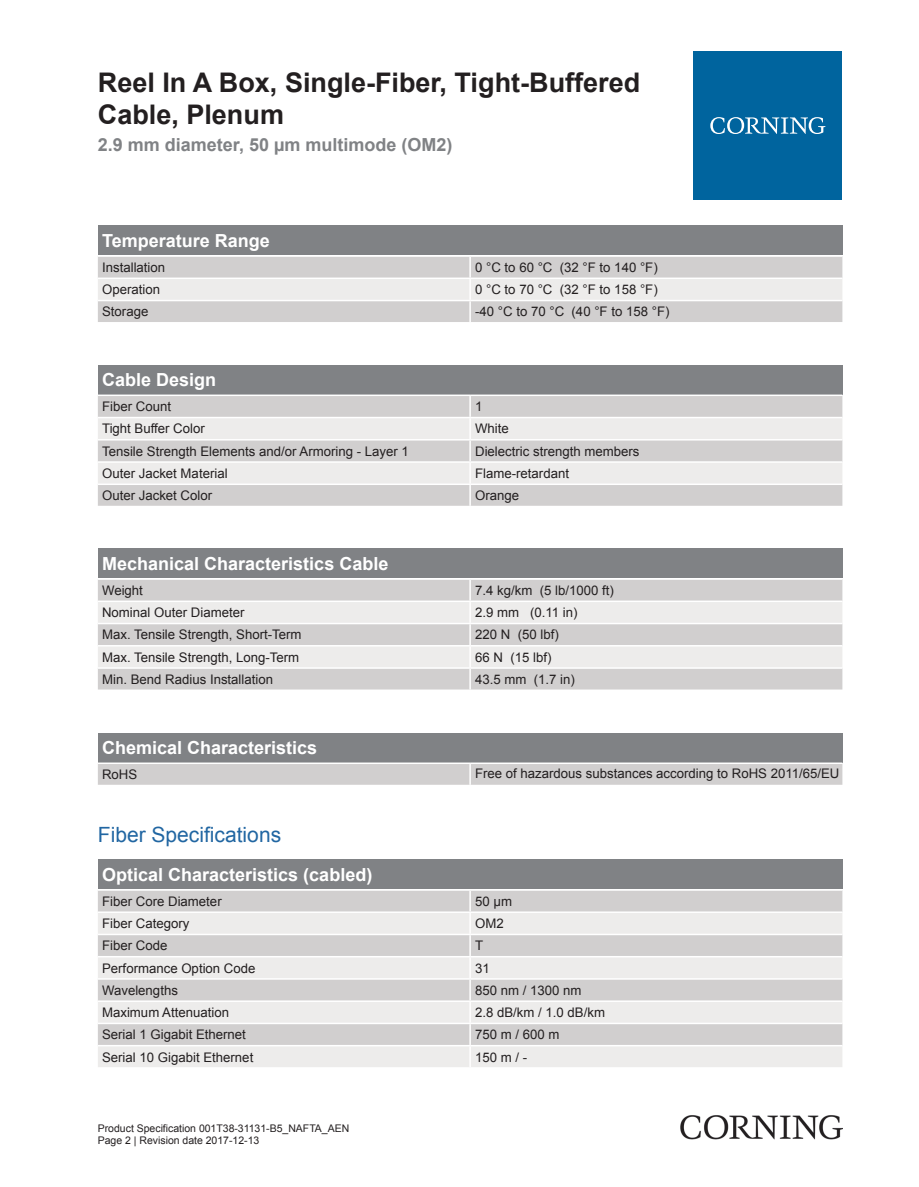
<style>
.page{position:relative;width:919px;height:1187px;background:#fff}
.page>*{position:absolute;margin:0;border:0;box-sizing:border-box;transform-origin:0 0}
.t1{font:700 27px/32.4px "Arial";color:#231f20}
.t2{font:21px "Arial";color:#2166a2}
.t3{font:700 18px "Arial";color:#fff}
.t4{font:700 18px "Arial";color:#808285}
.t5{font:13.2px "Arial";color:#231f20}
.t6{font:10.5px/12.6px "Arial";color:#231f20}
</style>
<div class="page">
<div style="left:98px;top:225px;width:744px;height:30px;background:#808285"></div>
<div style="left:98px;top:257px;width:744px;height:65px;background:#d1cfcf"></div>
<div style="left:98px;top:279px;width:744px;height:21px;background:#edeceb"></div>
<hr style="left:469px;top:257px;width:2px;height:20px;background:#fff">
<hr style="left:469px;top:279px;width:2px;height:21px;background:#fff">
<hr style="left:469px;top:301px;width:2px;height:21px;background:#fff">
<hr style="left:98px;top:277px;width:372px;height:2px;background:#fff">
<hr style="left:470px;top:277px;width:372px;height:2px;background:#fff">
<hr style="left:98px;top:300px;width:372px;height:1px;background:#fff">
<hr style="left:470px;top:300px;width:372px;height:1px;background:#fff">
<div style="left:98px;top:365px;width:744px;height:29px;background:#808285"></div>
<div style="left:98px;top:396px;width:744px;height:109px;background:#d1cfcf"></div>
<svg style="left:98px;top:418px;width:744px;height:65px;background:#e3e2e2"></svg>
<hr style="left:469px;top:396px;width:2px;height:21px;background:#fff">
<hr style="left:469px;top:418px;width:2px;height:21px;background:#fff">
<hr style="left:469px;top:440px;width:2px;height:21px;background:#fff">
<hr style="left:469px;top:463px;width:2px;height:20px;background:#fff">
<hr style="left:469px;top:485px;width:2px;height:20px;background:#fff">
<hr style="left:98px;top:417px;width:372px;height:1px;background:#fff">
<hr style="left:470px;top:417px;width:372px;height:1px;background:#fff">
<hr style="left:98px;top:439px;width:372px;height:1px;background:#fff">
<hr style="left:470px;top:439px;width:372px;height:1px;background:#fff">
<hr style="left:98px;top:461px;width:372px;height:2px;background:#fff">
<hr style="left:470px;top:461px;width:372px;height:2px;background:#fff">
<hr style="left:98px;top:483px;width:372px;height:2px;background:#fff">
<hr style="left:470px;top:483px;width:372px;height:2px;background:#fff">
<div style="left:98px;top:548px;width:744px;height:30px;background:#808285"></div>
<div style="left:98px;top:580px;width:744px;height:109px;background:#d1cfcf"></div>
<svg style="left:98px;top:602px;width:744px;height:65px;background:#e3e2e1"></svg>
<hr style="left:469px;top:579px;width:2px;height:21px;background:#fff">
<hr style="left:469px;top:602px;width:2px;height:20px;background:#fff">
<hr style="left:469px;top:624px;width:2px;height:21px;background:#fff">
<hr style="left:469px;top:646px;width:2px;height:21px;background:#fff">
<hr style="left:469px;top:668px;width:2px;height:21px;background:#fff">
<hr style="left:98px;top:600px;width:372px;height:2px;background:#fff">
<hr style="left:470px;top:600px;width:372px;height:2px;background:#fff">
<hr style="left:98px;top:622px;width:372px;height:2px;background:#fff">
<hr style="left:470px;top:622px;width:372px;height:2px;background:#fff">
<hr style="left:98px;top:645px;width:372px;height:1px;background:#fff">
<hr style="left:470px;top:645px;width:372px;height:1px;background:#fff">
<hr style="left:98px;top:667px;width:372px;height:1px;background:#fff">
<hr style="left:470px;top:667px;width:372px;height:1px;background:#fff">
<div style="left:98px;top:732px;width:744px;height:30px;background:#808285"></div>
<div style="left:98px;top:764px;width:744px;height:20px;background:#d1cfcf"></div>
<hr style="left:469px;top:764px;width:2px;height:20px;background:#fff">
<div style="left:98px;top:859px;width:744px;height:30px;background:#808285"></div>
<div style="left:98px;top:890px;width:744px;height:21px;background:#d1cfcf"></div>
<svg style="left:98px;top:913px;width:744px;height:154px;background:#e1e0df"></svg>
<hr style="left:469px;top:890px;width:2px;height:21px;background:#fff">
<hr style="left:469px;top:912px;width:2px;height:21px;background:#fff">
<hr style="left:469px;top:935px;width:2px;height:20px;background:#fff">
<hr style="left:469px;top:957px;width:2px;height:21px;background:#fff">
<hr style="left:469px;top:979px;width:2px;height:21px;background:#fff">
<hr style="left:469px;top:1001px;width:2px;height:21px;background:#fff">
<hr style="left:469px;top:1024px;width:2px;height:20px;background:#fff">
<hr style="left:469px;top:1046px;width:2px;height:21px;background:#fff">
<hr style="left:98px;top:933px;width:372px;height:2px;background:#fff">
<hr style="left:470px;top:933px;width:372px;height:2px;background:#fff">
<hr style="left:98px;top:955px;width:372px;height:2px;background:#fff">
<hr style="left:470px;top:955px;width:372px;height:2px;background:#fff">
<hr style="left:98px;top:978px;width:372px;height:1px;background:#fff">
<hr style="left:470px;top:978px;width:372px;height:1px;background:#fff">
<hr style="left:98px;top:1000px;width:372px;height:1px;background:#fff">
<hr style="left:470px;top:1000px;width:372px;height:1px;background:#fff">
<hr style="left:98px;top:1022px;width:372px;height:2px;background:#fff">
<hr style="left:470px;top:1022px;width:372px;height:2px;background:#fff">
<hr style="left:98px;top:1044px;width:372px;height:2px;background:#fff">
<hr style="left:470px;top:1044px;width:372px;height:2px;background:#fff">
<div style="left:693px;top:51px;width:149px;height:149px;background:#00649e"></div>
<svg style="left:710px;top:117px;width:115px;height:17px"></svg>
<img style="left:680px;top:1115px;width:162px;height:24px">
<h1 class="t1" style="left:98px;top:66px;width:544px">Reel In A Box, Single-Fiber, Tight-Buffered<br>Cable, Plenum</h1>
<h3 class="t4" style="left:98px;top:132px;width:356px">2.9 mm diameter, 50 µm multimode (OM2)</h3>
<h3 class="t3" style="left:102px;top:228px;width:169px">Temperature Range</h3>
<p class="t5" style="left:102px;top:258px;width:65px">Installation</p>
<p class="t5" style="left:475px;top:258px;width:184px">0 °C to 60 °C (32 °F to 140 °F)</p>
<p class="t5" style="left:102px;top:280px;width:59px">Operation</p>
<p class="t5" style="left:475px;top:280px;width:184px">0 °C to 70 °C (32 °F to 158 °F)</p>
<p class="t5" style="left:102px;top:302px;width:48px">Storage</p>
<p class="t5" style="left:475px;top:302px;width:196px">-40 °C to 70 °C (40 °F to 158 °F)</p>
<h3 class="t3" style="left:102px;top:367px;width:116px">Cable Design</h3>
<p class="t5" style="left:102px;top:397px;width:70px">Fiber Count</p>
<p class="t5" style="left:475px;top:397px;width:9px">1</p>
<p class="t5" style="left:102px;top:419px;width:104px">Tight Buffer Color</p>
<p class="t5" style="left:475px;top:419px;width:35px">White</p>
<p class="t5" style="left:102px;top:442px;width:308px">Tensile Strength Elements and/or Armoring - Layer 1</p>
<p class="t5" style="left:475px;top:442px;width:166px">Dielectric strength members</p>
<p class="t5" style="left:102px;top:464px;width:127px">Outer Jacket Material</p>
<p class="t5" style="left:475px;top:464px;width:95px">Flame-retardant</p>
<p class="t5" style="left:102px;top:486px;width:112px">Outer Jacket Color</p>
<p class="t5" style="left:475px;top:486px;width:46px">Orange</p>
<h3 class="t3" style="left:102px;top:550px;width:288px">Mechanical Characteristics Cable</h3>
<p class="t5" style="left:102px;top:581px;width:42px">Weight</p>
<p class="t5" style="left:475px;top:581px;width:140px">7.4 kg/km (5 lb/1000 ft)</p>
<p class="t5" style="left:102px;top:603px;width:144px">Nominal Outer Diameter</p>
<p class="t5" style="left:475px;top:603px;width:104px">2.9 mm (0.11 in)</p>
<p class="t5" style="left:102px;top:625px;width:201px">Max. Tensile Strength, Short-Term</p>
<p class="t5" style="left:475px;top:625px;width:85px">220 N (50 lbf)</p>
<p class="t5" style="left:102px;top:648px;width:199px">Max. Tensile Strength, Long-Term</p>
<p class="t5" style="left:475px;top:648px;width:78px">66 N (15 lbf)</p>
<p class="t5" style="left:102px;top:670px;width:172px">Min. Bend Radius Installation</p>
<p class="t5" style="left:475px;top:670px;width:101px">43.5 mm (1.7 in)</p>
<h3 class="t3" style="left:102px;top:735px;width:217px">Chemical Characteristics</h3>
<p class="t5" style="left:102px;top:765px;width:37px">RoHS</p>
<p class="t5" style="left:475px;top:764px;width:366px">Free of hazardous substances according to RoHS 2011/65/EU</p>
<h2 class="t2" style="left:98px;top:820px;width:185px">Fiber Specifications</h2>
<h3 class="t3" style="left:102px;top:861px;width:272px">Optical Characteristics (cabled)</h3>
<p class="t5" style="left:102px;top:892px;width:121px">Fiber Core Diameter</p>
<p class="t5" style="left:475px;top:892px;width:38px">50 µm</p>
<p class="t5" style="left:102px;top:914px;width:89px">Fiber Category</p>
<p class="t5" style="left:475px;top:914px;width:30px">OM2</p>
<p class="t5" style="left:102px;top:936px;width:67px">Fiber Code</p>
<p class="t5" style="left:475px;top:936px;width:10px">T</p>
<p class="t5" style="left:102px;top:958px;width:155px">Performance Option Code</p>
<p class="t5" style="left:475px;top:958px;width:16px">31</p>
<p class="t5" style="left:102px;top:980px;width:77px">Wavelengths</p>
<p class="t5" style="left:475px;top:980px;width:108px">850 nm / 1300 nm</p>
<p class="t5" style="left:102px;top:1003px;width:128px">Maximum Attenuation</p>
<p class="t5" style="left:475px;top:1003px;width:131px">2.8 dB/km / 1.0 dB/km</p>
<p class="t5" style="left:102px;top:1025px;width:145px">Serial 1 Gigabit Ethernet</p>
<p class="t5" style="left:475px;top:1025px;width:86px">750 m / 600 m</p>
<p class="t5" style="left:102px;top:1047px;width:153px">Serial 10 Gigabit Ethernet</p>
<p class="t5" style="left:475px;top:1047px;width:54px">150 m / -</p>
<p class="t6" style="left:98px;top:1121px;width:253px">Product Specification 001T38-31131-B5_NAFTA_AEN<br>Page 2 | Revision date 2017-12-13</p>
</div>
